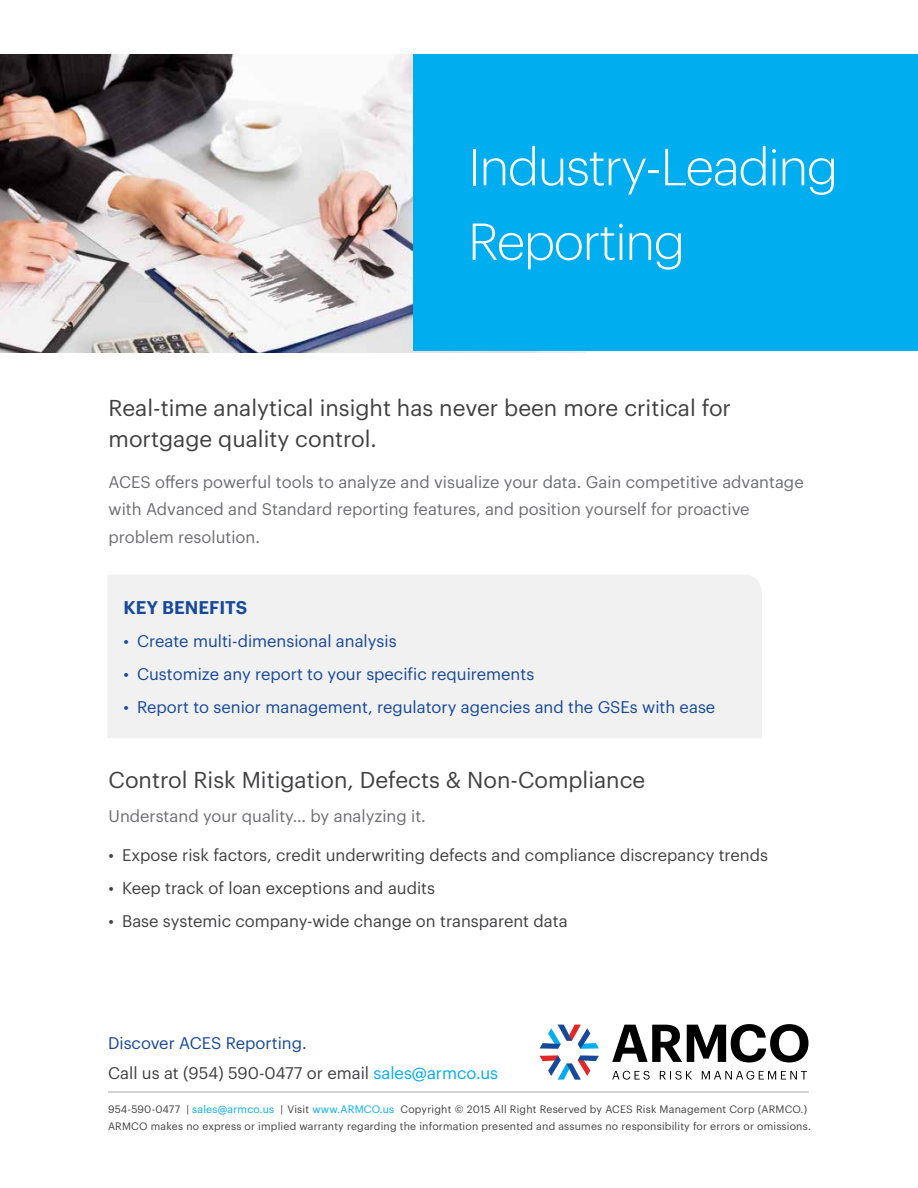
<style>
.page{position:relative;width:918px;height:1188px;background:#fff}
.page>*{position:absolute;margin:0;border:0;box-sizing:border-box;transform-origin:0 0}
.t1{font:300 51px/74.7px "Graphik";letter-spacing:-.025em;color:#fff}
.t2{font:22.5px/31.5px "Graphik";color:#414042}
.t3{font:600 18px "Graphik";color:#174899}
.t4{font:16.5px/30px "Graphik";color:#414042}
.t5{font:16.5px/27px "Graphik";color:#6d6e71}
.t6{font:16.5px "Graphik";color:#174899}
.t7{font:10.5px/16.5px "Graphik";letter-spacing:.02em;color:#414042}
.s1{color:#174899}
.s2{color:#00aeef}
</style>
<div class="page">
<svg style="left:612px;top:1071px;width:195px;height:9px"></svg>
<svg style="left:540px;top:1055px;width:59px;height:25px"></svg>
<svg style="left:540px;top:1025px;width:59px;height:24px"></svg>
<svg style="left:612px;top:1024px;width:196px;height:39px"></svg>
<hr style="left:108px;top:1092px;width:701px;height:1px;background:#a7a9ac">
<img style="left:0;top:54px;width:585px;height:298px">
<div style="left:414px;top:54px;width:504px;height:297px;background:#00aeef"></div>
<div style="left:108px;top:575px;width:654px;height:163px;background:#f1f1f2"></div>
<h1 class="t1" style="left:468px;top:126px;width:372px">Industry-Leading<br>Reporting</h1>
<h2 class="t2" style="left:109px;top:390px;width:624px">Real-time analytical insight has never been more critical for mortgage quality control.</h2>
<h3 class="t5" style="left:109px;top:467px;width:697px">ACES offers powerful tools to analyze and visualize your data. Gain competitive advantage with Advanced and Standard reporting features, and position yourself for proactive</h3>
<h3 class="t5" style="left:109px;top:523px;width:153px">problem resolution.</h3>
<h3 class="t3" style="left:124px;top:594px;width:125px">KEY BENEFITS</h3>
<h3 class="t6" style="left:124px;top:628px;width:275px">• Create multi-dimensional analysis</h3>
<h3 class="t6" style="left:124px;top:661px;width:412px">• Customize any report to your specific requirements</h3>
<h3 class="t6" style="left:124px;top:694px;width:593px">• Report to senior management, regulatory agencies and the GSEs with ease</h3>
<h2 class="t2" style="left:109px;top:762px;width:538px">Control Risk Mitigation, Defects &amp; Non-Compliance</h2>
<h3 class="t5" style="left:109px;top:801px;width:319px">Understand your quality… by analyzing it.</h3>
<h3 class="t4" style="left:109px;top:839px;width:661px">• Expose risk factors, credit underwriting defects and compliance discrepancy trends</h3>
<h3 class="t4" style="left:109px;top:872px;width:328px">• Keep track of loan exceptions and audits</h3>
<h3 class="t4" style="left:109px;top:905px;width:461px">• Base systemic company-wide change on transparent data</h3>
<h3 class="t4" style="left:108px;top:1027px;width:392px"><span class="s1">Discover ACES Reporting.<br></span>Call us at (954) 590-0477 or email <span class="s2">sales@armco.us</span></h3>
<p class="t7" style="left:108px;top:1100px;width:705px">954-590-0477 | <span class="s2">sales@armco.us</span> | Visit <span class="s2">www.ARMCO.us</span> Copyright © 2015 All Right Reserved by ACES Risk Management Corp (ARMCO.)<br>ARMCO makes no express or implied warranty regarding the information presented and assumes no responsibility for errors or omissions.</p>
</div>
